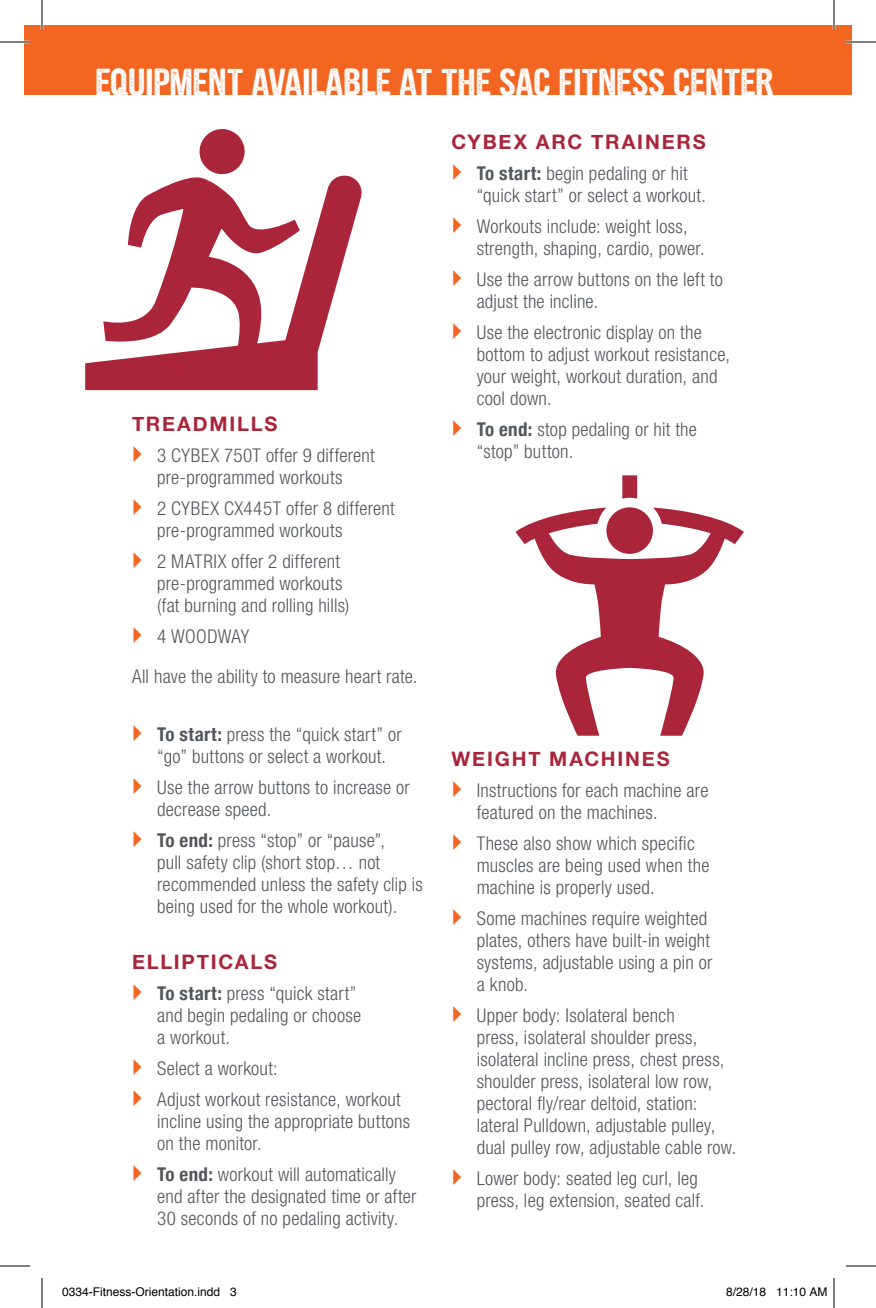
<style>
.page{position:relative;width:876px;height:1308px;background:#fff}
.page>*{position:absolute;margin:0;border:0;box-sizing:border-box;transform-origin:0 0}
.t1{font:34px "CF Brothersin Arms";letter-spacing:.01em;color:#fff}
.t2{font:700 20px "Helvetica Neue";letter-spacing:.09em;color:#aa253a}
.t3{font:300 condensed 19px/22px "Helvetica Neue LT Std";letter-spacing:.01em;color:#53565a}
.t4{font:12px "Helvetica";color:#000}
.s1{font-family:"Helvetica Neue";font-weight:700}
</style>
<div class="page">
<div style="left:24px;top:25px;width:828px;height:70px;background:#f36621"></div>
<svg style="left:199px;top:129px;width:46px;height:44px"></svg>
<svg style="left:85px;top:173px;width:277px;height:217px"></svg>
<svg style="left:622px;top:475px;width:15px;height:24px"></svg>
<svg style="left:516px;top:508px;width:228px;height:228px"></svg>
<div style="left:606px;top:507px;width:47px;height:47px;background:#aa253a;border-radius:50%"></div>
<hr style="left:0;top:41px;width:30px;height:2px;background:#fff">
<hr style="left:846px;top:41px;width:30px;height:2px;background:#fff">
<hr style="left:41px;top:0;width:2px;height:30px;background:#fff">
<hr style="left:833px;top:0;width:2px;height:30px;background:#fff">
<hr style="left:0;top:42px;width:30px;height:1px;background:#000">
<hr style="left:846px;top:42px;width:30px;height:1px;background:#000">
<hr style="left:0;top:1266px;width:30px;height:1px;background:#000">
<hr style="left:846px;top:1266px;width:30px;height:1px;background:#000">
<hr style="left:42px;top:0;width:1px;height:30px;background:#000">
<hr style="left:42px;top:1278px;width:1px;height:30px;background:#000">
<hr style="left:834px;top:0;width:1px;height:30px;background:#000">
<hr style="left:834px;top:1278px;width:1px;height:30px;background:#000">
<h1 class="t1" style="left:96px;top:66px;width:680px">EQUIPMENT AVAILABLE AT THE SAC FITNESS CENTER</h1>
<p class="t2" style="left:132px;top:408px;width:147px">TREADMILLS</p>
<p class="t3" style="left:157px;top:444px;width:219px">3 CYBEX 750T offer 9 different pre-programmed workouts</p>
<p class="t3" style="left:157px;top:497px;width:239px">2 CYBEX CX445T offer 8 different pre-programmed workouts</p>
<p class="t3" style="left:157px;top:550px;width:194px">2 MATRIX offer 2 different pre-programmed workouts (fat burning and rolling hills)</p>
<p class="t3" style="left:132px;top:616px;width:287px;line-height:40px;text-indent:25px">4 WOODWAY<br>All have the ability to measure heart rate.</p>
<p class="t3" style="left:157px;top:723px;width:246px"><span class="s1">To start:</span> press the “quick start” or “go” buttons or select a workout.</p>
<p class="t3" style="left:157px;top:776px;width:254px">Use the arrow buttons to increase or decrease speed.</p>
<p class="t3" style="left:157px;top:829px;width:267px"><span class="s1">To end:</span> press “stop” or “pause”,<br>pull safety clip (short stop… not recommended unless the safety clip is being used for the whole workout).</p>
<p class="t2" style="left:132px;top:946px;width:147px">ELLIPTICALS</p>
<p class="t3" style="left:157px;top:982px;width:206px"><span class="s1">To start:</span> press “quick start” and begin pedaling or choose a workout.</p>
<p class="t3" style="left:157px;top:1053px;width:245px;line-height:31px">Select a workout:<br>Adjust workout resistance, workout</p>
<p class="t3" style="left:157px;top:1110px;width:255px">incline using the appropriate buttons on the monitor.</p>
<p class="t3" style="left:157px;top:1163px;width:261px"><span class="s1">To end:</span> workout will automatically end after the designated time or after<br>30 seconds of no pedaling activity.</p>
<p class="t2" style="left:452px;top:126px;width:256px">CYBEX ARC TRAINERS</p>
<p class="t3" style="left:477px;top:162px;width:231px"><span class="s1">To start:</span> begin pedaling or hit “quick start” or select a workout.</p>
<p class="t3" style="left:477px;top:215px;width:229px">Workouts include: weight loss, strength, shaping, cardio, power.</p>
<p class="t3" style="left:477px;top:268px;width:248px">Use the arrow buttons on the left to adjust the incline.</p>
<p class="t3" style="left:477px;top:321px;width:255px">Use the electronic display on the bottom to adjust workout resistance, your weight, workout duration, and cool down.</p>
<p class="t3" style="left:477px;top:418px;width:222px"><span class="s1">To end:</span> stop pedaling or hit the “stop” button.</p>
<p class="t2" style="left:452px;top:743px;width:220px">WEIGHT MACHINES</p>
<p class="t3" style="left:477px;top:779px;width:233px">Instructions for each machine are featured on the machines.</p>
<p class="t3" style="left:477px;top:832px;width:234px">These also show which specific muscles are being used when the machine is properly used.</p>
<p class="t3" style="left:477px;top:907px;width:237px">Some machines require weighted plates, others have built-in weight systems, adjustable using a pin or a knob.</p>
<p class="t3" style="left:477px;top:1004px;width:261px">Upper body: Isolateral bench<br>press, isolateral shoulder press, isolateral incline press, chest press, shoulder press, isolateral low row, pectoral fly/rear deltoid, station: lateral Pulldown, adjustable pulley, dual pulley row, adjustable cable row.</p>
<p class="t3" style="left:477px;top:1167px;width:229px">Lower body: seated leg curl, leg press, leg extension, seated calf.</p>
<p class="t4" style="left:62px;top:1283px;width:176px">0334-Fitness-Orientation.indd 3</p>
<p class="t4" style="left:726px;top:1283px;width:103px">8/28/18 11:10 AM</p>
</div>
